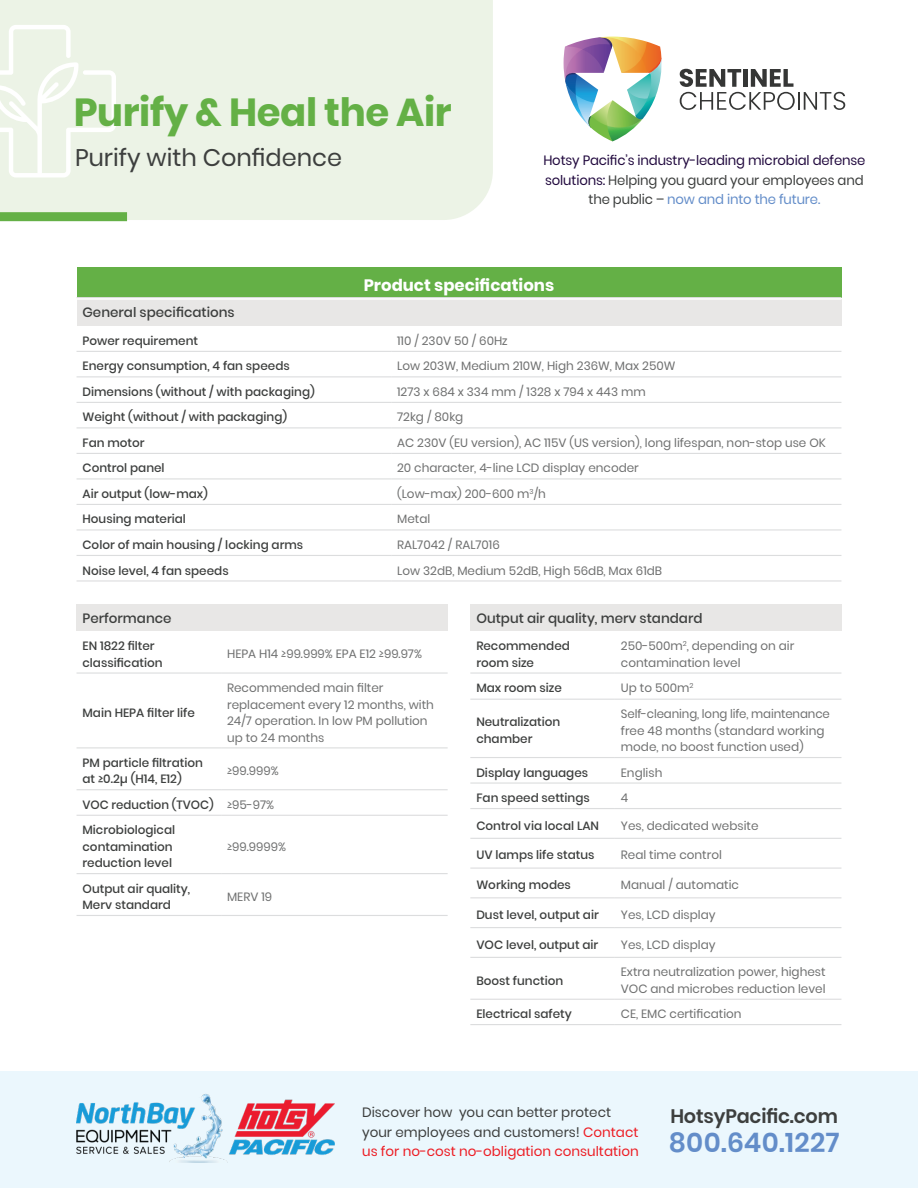
<style>
.page{position:relative;width:918px;height:1188px;background:#fff}
.page>*{position:absolute;margin:0;border:0;box-sizing:border-box;transform-origin:0 0}
.t1{font:700 39px "Poppins";letter-spacing:-.01em;color:#64b046}
.t2{font:24px "Poppins";color:#3d3f3e}
.t3{font:600 19.5px "Poppins";letter-spacing:-.01em;color:#3d3f3e}
.t4{font:700 16.5px "Poppins";color:#fff}
.t5{font:13.5px/19.5px "Poppins";letter-spacing:-.01em;color:#21093e;text-align:center}
.t6{font:13.5px/19.5px "Poppins";color:#3d3f3e}
.t7{font:500 13.5px "Poppins";color:#3d3f3e}
.t8{font:12px/16.5px "Poppins";color:#6f7070}
.t9{font:500 12px/16.5px "Poppins";color:#3d3f3e}
.s1{color:#3d3f3e}
.s2{color:#638dc9}
.s3{font-weight:400;color:#6f7070}
.s4{color:#ed1d24}
</style>
<div class="page">
<div style="left:0;top:1071px;width:918px;height:117px;background:#ebf7fd"></div>
<img style="left:77px;top:1094px;width:258px;height:69px">
<svg style="left:563px;top:36px;width:99px;height:105px"></svg>
<svg style="left:680px;top:69px;width:165px;height:41px"></svg>
<div style="left:77px;top:299px;width:764px;height:27px;background:#e8e7e6"></div>
<hr style="left:77px;top:298px;width:314px;height:2px;background:#fff">
<hr style="left:391px;top:298px;width:450px;height:2px;background:#fff">
<hr style="left:77px;top:351px;width:314px;height:1px;background:#dcddde">
<hr style="left:391px;top:351px;width:450px;height:1px;background:#dcddde">
<hr style="left:77px;top:376px;width:314px;height:1px;background:#dcddde">
<hr style="left:391px;top:376px;width:450px;height:1px;background:#dcddde">
<hr style="left:77px;top:402px;width:314px;height:1px;background:#dcddde">
<hr style="left:391px;top:402px;width:450px;height:1px;background:#dcddde">
<hr style="left:77px;top:427px;width:314px;height:1px;background:#dcddde">
<hr style="left:391px;top:427px;width:450px;height:1px;background:#dcddde">
<hr style="left:77px;top:453px;width:314px;height:1px;background:#dcddde">
<hr style="left:391px;top:453px;width:450px;height:1px;background:#dcddde">
<hr style="left:77px;top:478px;width:314px;height:1px;background:#dcddde">
<hr style="left:391px;top:478px;width:450px;height:1px;background:#dcddde">
<hr style="left:77px;top:504px;width:314px;height:1px;background:#dcddde">
<hr style="left:391px;top:504px;width:450px;height:1px;background:#dcddde">
<hr style="left:77px;top:529px;width:314px;height:2px;background:#dcddde">
<hr style="left:391px;top:529px;width:450px;height:2px;background:#dcddde">
<hr style="left:77px;top:555px;width:314px;height:1px;background:#dcddde">
<hr style="left:391px;top:555px;width:450px;height:1px;background:#dcddde">
<hr style="left:77px;top:580px;width:314px;height:2px;background:#dcddde">
<hr style="left:391px;top:580px;width:450px;height:2px;background:#dcddde">
<div style="left:77px;top:604px;width:371px;height:27px;background:#e8e7e6"></div>
<hr style="left:77px;top:672px;width:144px;height:2px;background:#dcddde">
<hr style="left:221px;top:672px;width:227px;height:2px;background:#dcddde">
<hr style="left:77px;top:747px;width:144px;height:1px;background:#dcddde">
<hr style="left:221px;top:747px;width:227px;height:1px;background:#dcddde">
<hr style="left:77px;top:789px;width:144px;height:1px;background:#dcddde">
<hr style="left:221px;top:789px;width:227px;height:1px;background:#dcddde">
<hr style="left:77px;top:815px;width:144px;height:1px;background:#dcddde">
<hr style="left:221px;top:815px;width:227px;height:1px;background:#dcddde">
<hr style="left:77px;top:873px;width:144px;height:1px;background:#dcddde">
<hr style="left:221px;top:873px;width:227px;height:1px;background:#dcddde">
<hr style="left:77px;top:915px;width:144px;height:1px;background:#dcddde">
<hr style="left:221px;top:915px;width:227px;height:1px;background:#dcddde">
<div style="left:470px;top:604px;width:371px;height:27px;background:#e8e7e6"></div>
<hr style="left:470px;top:672px;width:145px;height:2px;background:#dcddde">
<hr style="left:615px;top:672px;width:226px;height:2px;background:#dcddde">
<hr style="left:470px;top:699px;width:145px;height:1px;background:#dcddde">
<hr style="left:615px;top:699px;width:226px;height:1px;background:#dcddde">
<hr style="left:470px;top:757px;width:145px;height:1px;background:#dcddde">
<hr style="left:615px;top:757px;width:226px;height:1px;background:#dcddde">
<hr style="left:470px;top:782px;width:145px;height:2px;background:#dcddde">
<hr style="left:615px;top:782px;width:226px;height:2px;background:#dcddde">
<hr style="left:470px;top:808px;width:145px;height:1px;background:#dcddde">
<hr style="left:615px;top:808px;width:226px;height:1px;background:#dcddde">
<hr style="left:470px;top:838px;width:145px;height:1px;background:#dcddde">
<hr style="left:615px;top:838px;width:226px;height:1px;background:#dcddde">
<hr style="left:470px;top:868px;width:145px;height:1px;background:#dcddde">
<hr style="left:615px;top:868px;width:226px;height:1px;background:#dcddde">
<hr style="left:470px;top:897px;width:145px;height:1px;background:#dcddde">
<hr style="left:615px;top:897px;width:226px;height:1px;background:#dcddde">
<hr style="left:470px;top:927px;width:145px;height:1px;background:#dcddde">
<hr style="left:615px;top:927px;width:226px;height:1px;background:#dcddde">
<hr style="left:470px;top:957px;width:145px;height:1px;background:#dcddde">
<hr style="left:615px;top:957px;width:226px;height:1px;background:#dcddde">
<hr style="left:470px;top:999px;width:145px;height:1px;background:#dcddde">
<hr style="left:615px;top:999px;width:226px;height:1px;background:#dcddde">
<hr style="left:470px;top:1024px;width:145px;height:1px;background:#dcddde">
<hr style="left:615px;top:1024px;width:226px;height:1px;background:#dcddde">
<div style="left:0;top:0;width:493px;height:220px;background:#ecf3e6"></div>
<svg style="left:0;top:25px;width:116px;height:153px"></svg>
<div style="left:0;top:212px;width:127px;height:9px;background:#64b046"></div>
<div style="left:77px;top:268px;width:764px;height:30px;background:#64b046"></div>
<hr style="left:77px;top:297px;width:764px;height:1px;background:#dcddde">
<h1 class="t1" style="left:74px;top:90px;width:379px">Purify &amp; Heal the Air</h1>
<h2 class="t2" style="left:75px;top:143px;width:269px">Purify with Confidence</h2>
<p class="t5" style="left:543px;top:151px;width:324px">Hotsy Pacific’s industry-leading microbial defense solutions: <span class="s1">Helping you guard your employees and the public –</span> <span class="s2">now and into the future.</span></p>
<h3 class="t4" style="left:364px;top:276px;width:192px">Product specifications</h3>
<p class="t7" style="left:83px;top:305px;width:154px">General specifications</p>
<p class="t9" style="left:83px;top:333px;width:117px">Power requirement</p>
<p class="t8" style="left:397px;top:333px;width:112px">110 / 230V 50 / 60Hz</p>
<p class="t9" style="left:83px;top:358px;width:209px">Energy consumption, 4 fan speeds</p>
<p class="t8" style="left:397px;top:358px;width:280px">Low 203W, Medium 210W, High 236W, Max 250W</p>
<p class="t9" style="left:83px;top:384px;width:234px">Dimensions (without / with packaging)</p>
<p class="t8" style="left:397px;top:384px;width:250px">1273 x 684 x 334 mm / 1328 x 794 x 443 mm</p>
<p class="t9" style="left:83px;top:409px;width:206px">Weight (without / with packaging)</p>
<p class="t8" style="left:397px;top:409px;width:68px">72kg / 80kg</p>
<p class="t9" style="left:83px;top:435px;width:64px">Fan motor</p>
<p class="t8" style="left:397px;top:435px;width:430px">AC 230V (EU version), AC 115V (US version), long lifespan, non-stop use OK</p>
<p class="t9" style="left:83px;top:460px;width:84px">Control panel</p>
<p class="t8" style="left:397px;top:460px;width:243px">20 character, 4-line LCD display encoder</p>
<p class="t9" style="left:83px;top:486px;width:127px">Air output (low-max)</p>
<p class="t8" style="left:397px;top:486px;width:150px">(Low-max) 200-600 m<sup>3</sup>/h</p>
<p class="t9" style="left:83px;top:511px;width:105px">Housing material</p>
<p class="t8" style="left:397px;top:511px;width:35px">Metal</p>
<p class="t9" style="left:83px;top:537px;width:222px">Color of main housing / locking arms</p>
<p class="t8" style="left:397px;top:537px;width:104px">RAL7042 / RAL7016</p>
<p class="t9" style="left:83px;top:562px;width:148px">Noise level, 4 fan speeds</p>
<p class="t8" style="left:397px;top:562px;width:267px">Low 32dB, Medium 52dB, High 56dB, Max 61dB</p>
<p class="t7" style="left:83px;top:610px;width:91px">Performance</p>
<p class="t9" style="left:83px;top:638px;width:82px">EN 1822 filter classification</p>
<p class="t8" style="left:227px;top:646px;width:196px">HEPA H14 ≥99.999% EPA E12 ≥99.97%</p>
<p class="t7" style="left:476px;top:610px;width:228px">Output air quality, merv standard</p>
<p class="t9" style="left:476px;top:638px;width:95px">Recommended room size</p>
<p class="t8" style="left:621px;top:638px;width:175px">250-500m<sup>2</sup>, depending on air contamination level</p>
<p class="t9" style="left:476px;top:680px;width:87px">Max room size</p>
<p class="t8" style="left:621px;top:680px;width:74px">Up to 500m<sup>2</sup></p>
<p class="t9" style="left:476px;top:714px;width:86px">Neutralization chamber</p>
<p class="t8" style="left:621px;top:706px;width:210px">Self-cleaning, long life, maintenance free 48 months (standard working mode, no boost function used)</p>
<p class="t9" style="left:476px;top:764px;width:113px">Display languages</p>
<p class="t8" style="left:621px;top:764px;width:43px">English</p>
<p class="t9" style="left:476px;top:790px;width:115px">Fan speed settings</p>
<p class="t8" style="left:621px;top:790px;width:9px">4</p>
<p class="t9" style="left:476px;top:817px;width:124px">Control via local LAN</p>
<p class="t8" style="left:621px;top:817px;width:139px">Yes, dedicated website</p>
<p class="t9" style="left:476px;top:847px;width:120px">UV lamps life status</p>
<p class="t8" style="left:621px;top:847px;width:103px">Real time control</p>
<p class="t9" style="left:476px;top:877px;width:96px">Working modes</p>
<p class="t8" style="left:621px;top:877px;width:120px">Manual / automatic</p>
<p class="t9" style="left:476px;top:907px;width:124px">Dust level, output air</p>
<p class="t8" style="left:621px;top:907px;width:96px">Yes, LCD display</p>
<p class="t9" style="left:476px;top:936px;width:124px">VOC level, output air</p>
<p class="t8" style="left:621px;top:936px;width:96px">Yes, LCD display</p>
<p class="t9" style="left:476px;top:972px;width:88px">Boost function</p>
<p class="t8" style="left:621px;top:964px;width:206px">Extra neutralization power, highest<br>VOC and microbes reduction level</p>
<p class="t9" style="left:476px;top:1006px;width:97px">Electrical safety</p>
<p class="t8" style="left:621px;top:1006px;width:122px">CE, EMC certification</p>
<p class="t8" style="left:227px;top:680px;width:208px">Recommended main filter replacement every 12 months, with<br>24/7 operation. In low PM pollution up to 24 months</p>
<p class="t9" style="left:83px;top:704px;width:114px">Main HEPA filter life</p>
<p class="t9" style="left:83px;top:754px;width:122px">PM particle filtration at ≥0.2µ (H14, E12)</p>
<p class="t8" style="left:227px;top:763px;width:53px">≥99.999%</p>
<p class="t9" style="left:83px;top:792px;width:193px;line-height:25.5px">VOC reduction (TVOC) <span class="s3">≥95-97%<br></span>Microbiological</p>
<p class="t9" style="left:83px;top:838px;width:92px">contamination reduction level</p>
<p class="t8" style="left:227px;top:838px;width:60px">≥99.9999%</p>
<p class="t9" style="left:83px;top:880px;width:109px">Output air quality,<br>Merv standard</p>
<p class="t8" style="left:227px;top:888px;width:47px">MERV 19</p>
<p class="t6" style="left:362px;top:1103px;width:479px">Discover how you can better protect<br>your employees and customers! <span class="s4">Contact<br>us for no-cost no-obligation consultation</span> <sup>800.640.1227</sup></p>
<h3 class="t3" style="left:670px;top:1105px;width:169px">HotsyPacific.com</h3>
</div>
